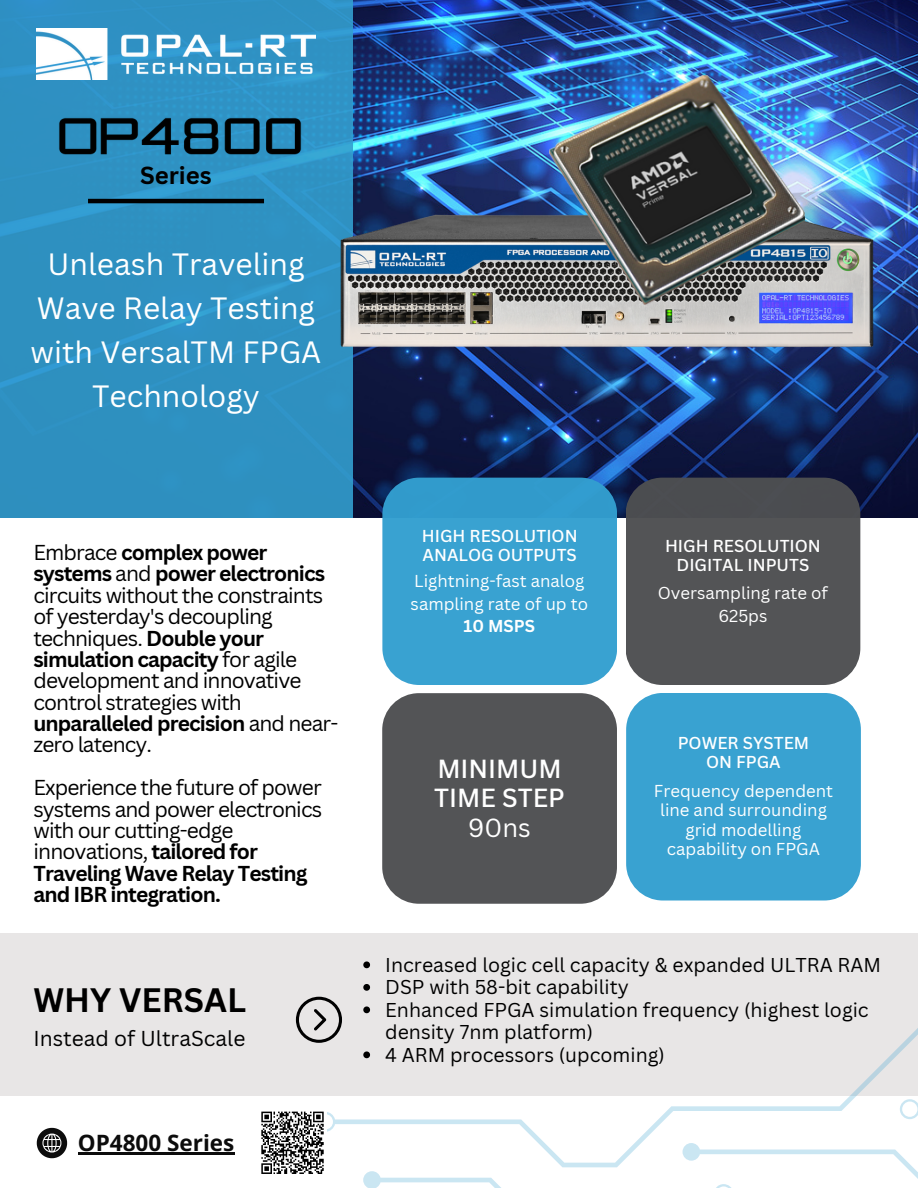
<style>
.page{position:relative;width:918px;height:1188px;background:#fff}
.page>*{position:absolute;margin:0;border:0;box-sizing:border-box;transform-origin:0 0}
.t1{font:700 33px "Canva Sans";color:#000}
.t2{font:30px/44px "Canva Sans";color:#fff;text-align:center}
.t3{font:500 25.5px/29.2px "Canva Sans";color:#fff}
.t4{font:25.5px "Canva Sans";color:#fff}
.t5{font:700 24px "Canva Sans";color:#000}
.t6{font:700 22.5px "Open Sans";color:#000}
.t7{font:21px/21.3px "Canva Sans";letter-spacing:-.04em;color:#000}
.t8{font:21px "Canva Sans";color:#000}
.t9{font:19.5px/22.5px "Canva Sans";color:#000}
.t10{font:16.8px/19.2px "Canva Sans";color:#fff;text-align:center}
.t11{font:500 16.8px/19.2px "Canva Sans";color:#fff;text-align:center}
.t12{font:700 16.8px "Canva Sans";color:#fff}
.s1{font-weight:700}
</style>
<div class="page">
<img style="left:899px;top:0;width:19px;height:518px">
<div style="left:0;top:0;width:352px;height:518px;background:#2e90c0"></div>
<img style="left:314px;top:0;width:585px;height:573px">
<hr style="left:88px;top:199px;width:176px;height:4px;background:#000">
<img style="left:37px;top:28px;width:279px;height:52px">
<div style="left:382px;top:478px;width:235px;height:207px;background:#39a2d1"></div>
<div style="left:626px;top:478px;width:234px;height:207px;background:#535456"></div>
<div style="left:382px;top:693px;width:235px;height:211px;background:#535456"></div>
<div style="left:626px;top:693px;width:235px;height:208px;background:#39a2d1"></div>
<div style="left:0;top:933px;width:918px;height:163px;background:#e8e6e6"></div>
<svg style="left:296px;top:997px;width:45px;height:46px"></svg>
<svg style="left:315px;top:1011px;width:603px;height:132px"></svg>
<svg style="left:363px;top:1143px;width:555px;height:45px"></svg>
<svg style="left:900px;top:1057px;width:18px;height:62px"></svg>
<img style="left:549px;top:76px;width:256px;height:228px">
<img style="left:59px;top:116px;width:245px;height:44px">
<svg style="left:363px;top:961px;width:7px;height:7px"></svg>
<svg style="left:363px;top:984px;width:7px;height:7px"></svg>
<svg style="left:363px;top:1006px;width:7px;height:7px"></svg>
<svg style="left:363px;top:1051px;width:7px;height:7px"></svg>
<div style="left:258px;top:1109px;width:69px;height:68px;background:#fff"></div>
<svg style="left:261px;top:1111px;width:63px;height:63px"></svg>
<p class="t5" style="left:140px;top:161px;width:73px">Series</p>
<h2 class="t2" style="left:31px;top:242px;width:292px">Unleash Traveling<br>Wave Relay Testing with VersalTM FPGA<br>Technology</h2>
<p class="t7" style="left:33px;top:542px;width:307px">Embrace <span class="s1">complex power systems</span> and <span class="s1">power electronics </span>circuits without the constraints of yesterday's decoupling techniques. <span class="s1">Double your simulation capacity</span> for agile development and innovative control strategies with <span class="s1">unparalleled precision</span> and near&shy;zero latency.</p>
<p class="t7" style="left:33px;top:777px;width:290px">Experience the future of power systems and power electronics with our cutting-edge innovations, <span class="s1">tailored for<br>Traveling Wave Relay Testing and IBR integration.</span></p>
<h1 class="t1" style="left:33px;top:981px;width:214px">WHY VERSAL</h1>
<p class="t8" style="left:33px;top:1026px;width:213px">Instead of UltraScale</p>
<p class="t6" style="left:78px;top:1127px;width:158px">OP4800 Series</p>
<p class="t11" style="left:422px;top:526px;width:157px;text-align:left">HIGH RESOLUTION<br>ANALOG OUTPUTS</p>
<p class="t10" style="left:411px;top:570px;width:179px;line-height:22.5px;text-align:left">Lightning-fast analog sampling rate of up to</p>
<p class="t12" style="left:464px;top:616px;width:73px">10 MSPS</p>
<p class="t3" style="left:434px;top:755px;width:132px">MINIMUM<br>TIME STEP</p>
<p class="t4" style="left:468px;top:812px;width:64px">90ns</p>
<p class="t11" style="left:665px;top:537px;width:157px">HIGH RESOLUTION<br>DIGITAL INPUTS</p>
<p class="t10" style="left:658px;top:582px;width:172px;line-height:22.5px">Oversampling rate of<br>625ps</p>
<p class="t11" style="left:678px;top:733px;width:133px">POWER SYSTEM<br>ON FPGA</p>
<p class="t10" style="left:654px;top:782px;width:181px">Frequency dependent line and surrounding grid modelling capability on FPGA</p>
<p class="t9" style="left:385px;top:953px;width:497px">Increased logic cell capacity &amp; expanded ULTRA RAM DSP with 58-bit capability<br>Enhanced FPGA simulation frequency (highest logic density 7nm platform)<br>4 ARM processors (upcoming)</p>
</div>
